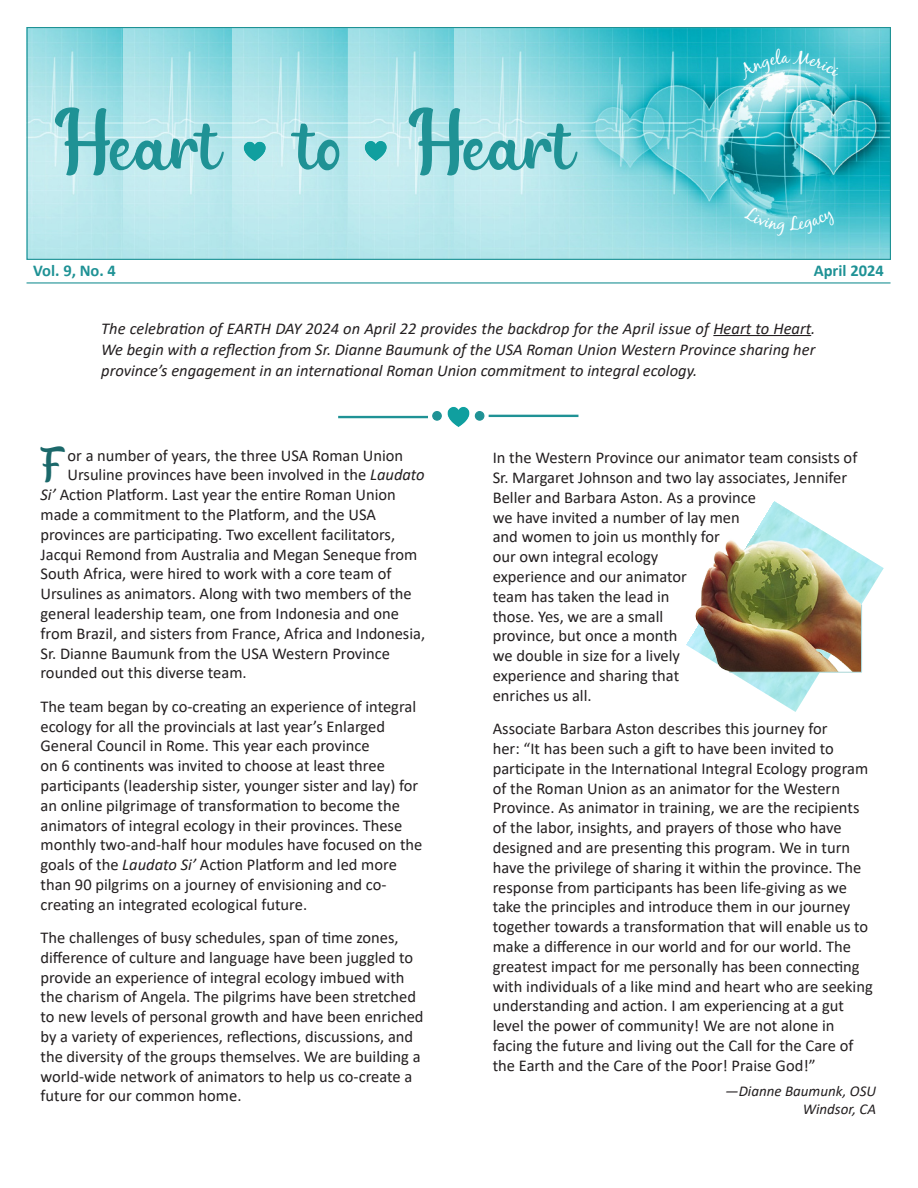
<style>
.page{position:relative;width:918px;height:1188px;background:#fff}
.page>*{position:absolute;margin:0;border:0;box-sizing:border-box;transform-origin:0 0}
.t1{font:75px "Butter Chicken";letter-spacing:-.01em;color:#1f9295}
.t2{font:39.9px "Butter Chicken";color:#1b686a}
.t3{font:16.5px/19.8px "Calibri";color:#231f20}
.t4{font:italic 16.5px/21px "Calibri";color:#231f20;text-align:justify}
.t5{font:700 16.5px "Calibri";color:#1f9295}
.t6{font:italic 15px "Calibri";color:#231f20}
.s1{font-style:italic}
</style>
<div class="page">
<img style="left:29px;top:29px;width:95px;height:229px">
<img style="left:124px;top:29px;width:108px;height:229px">
<img style="left:232px;top:29px;width:116px;height:229px">
<img style="left:348px;top:29px;width:106px;height:229px">
<img style="left:454px;top:29px;width:435px;height:229px">
<div style="left:27px;top:27px;width:864px;height:233px;border:1px solid #1f9295"></div>
<hr style="left:27px;top:282px;width:864px;height:2px;background:#1f9295">
<img style="left:233px;top:132px;width:40px;height:39px">
<img style="left:355px;top:131px;width:39px;height:39px">
<hr style="left:338px;top:416px;width:90px;height:2px;background:#1f9295">
<img style="left:439px;top:407px;width:39px;height:20px">
<hr style="left:489px;top:415px;width:89px;height:2px;background:#1f9295">
<div style="left:433px;top:412px;width:8px;height:8px;background:#1f9295;border-radius:50%"></div>
<div style="left:432px;top:411px;width:10px;height:10px;border:1px solid #1f9295;border-radius:50%"></div>
<div style="left:475px;top:412px;width:9px;height:8px;background:#1f9295;border-radius:50%"></div>
<div style="left:475px;top:411px;width:9px;height:10px;border:1px solid #1f9295;border-radius:50%"></div>
<hr style="left:713px;top:335px;width:98px;height:1px;background:#231f20">
<img style="left:686px;top:501px;width:198px;height:211px">
<img style="left:691px;top:534px;width:170px;height:138px">
<hr style="left:729px;top:672px;width:133px;height:1px;background:#aad6d7">
<hr style="left:861px;top:605px;width:1px;height:67px;background:#aad6d7">
<svg style="left:736px;top:48px;width:105px;height:32px"></svg>
<svg style="left:744px;top:205px;width:92px;height:32px"></svg>
<p class="t1" style="left:64px;top:100px;width:512px">Heart to Heart</p>
<p class="t5" style="left:33px;top:259px;width:84px">Vol. 9, No. 4</p>
<p class="t5" style="left:814px;top:259px;width:72px">April 2024</p>
<p class="t4" style="left:101px;top:317px;width:716px">The celebration of EARTH DAY 2024 on April 22 provides the backdrop for the April issue of Heart to Heart.<br>We begin with a reflection from Sr. Dianne Baumunk of the USA Roman Union Western Province sharing her province’s engagement in an international Roman Union commitment to integral ecology.</p>
<p class="t2" style="left:40px;top:443px;width:18px">F</p>
<p class="t3" style="left:68px;top:445px;width:337px">or a number of years, the three USA Roman Union</p>
<p class="t3" style="left:67px;top:465px;width:359px">Ursuline provinces have been involved in the <span class="s1">Laudato</span></p>
<p class="t3" style="left:40px;top:484px;width:357px"><span class="s1">Si’</span> Action Platform. Last year the entire Roman Union</p>
<p class="t3" style="left:40px;top:504px;width:337px">made a commitment to the Platform, and the USA</p>
<p class="t3" style="left:40px;top:524px;width:356px">provinces are participating. Two excellent facilitators,</p>
<p class="t3" style="left:40px;top:544px;width:378px">Jacqui Remond from Australia and Megan Seneque from</p>
<p class="t3" style="left:40px;top:564px;width:352px">South Africa, were hired to work with a core team of</p>
<p class="t3" style="left:40px;top:583px;width:373px">Ursulines as animators. Along with two members of the</p>
<p class="t3" style="left:40px;top:603px;width:360px">general leadership team, one from Indonesia and one</p>
<p class="t3" style="left:40px;top:623px;width:386px">from Brazil, and sisters from France, Africa and Indonesia,</p>
<p class="t3" style="left:40px;top:643px;width:351px">Sr. Dianne Baumunk from the USA Western Province</p>
<p class="t3" style="left:40px;top:663px;width:208px">rounded out this diverse team.</p>
<p class="t3" style="left:40px;top:696px;width:383px">The team began by co-creating an experience of integral ecology for all the provincials at last year’s Enlarged General Council in Rome. This year each province<br>on 6 continents was invited to choose at least three participants (leadership sister, younger sister and lay) for an online pilgrimage of transformation to become the animators of integral ecology in their provinces. These monthly two-and-half hour modules have focused on the goals of the <span class="s1">Laudato Si’</span> Action Platform and led more than 90 pilgrims on a journey of envisioning and co&shy;creating an integrated ecological future.</p>
<p class="t3" style="left:40px;top:927px;width:385px">The challenges of busy schedules, span of time zones, difference of culture and language have been juggled to provide an experience of integral ecology imbued with the charism of Angela. The pilgrims have been stretched to new levels of personal growth and have been enriched by a variety of experiences, reflections, discussions, and the diversity of the groups themselves. We are building a world-wide network of animators to help us co-create a future for our common home.</p>
<p class="t3" style="left:493px;top:447px;width:366px">In the Western Province our animator team consists of<br>Sr. Margaret Johnson and two lay associates, Jennifer<br>Beller and Barbara Aston. As a province<br>we have invited a number of lay men<br>and women to join us monthly for<br>our own integral ecology<br>experience and our animator<br>team has taken the lead in<br>those. Yes, we are a small<br>province, but once a month<br>we double in size for a lively<br>experience and sharing that<br>enriches us all.</p>
<p class="t3" style="left:493px;top:718px;width:382px">Associate Barbara Aston describes this journey for<br>her: “It has been such a gift to have been invited to participate in the International Integral Ecology program of the Roman Union as an animator for the Western Province. As animator in training, we are the recipients of the labor, insights, and prayers of those who have designed and are presenting this program. We in turn have the privilege of sharing it within the province. The response from participants has been life-giving as we take the principles and introduce them in our journey together towards a transformation that will enable us to make a difference in our world and for our world. The greatest impact for me personally has been connecting with individuals of a like mind and heart who are seeking understanding and action. I am experiencing at a gut level the power of community! We are not alone in facing the future and living out the Call for the Care of the Earth and the Care of the Poor! Praise God!”</p>
<p class="t6" style="left:725px;top:1080px;width:152px">—Dianne Baumunk, OSU</p>
<p class="t6" style="left:803px;top:1098px;width:75px">Windsor, CA</p>
</div>
